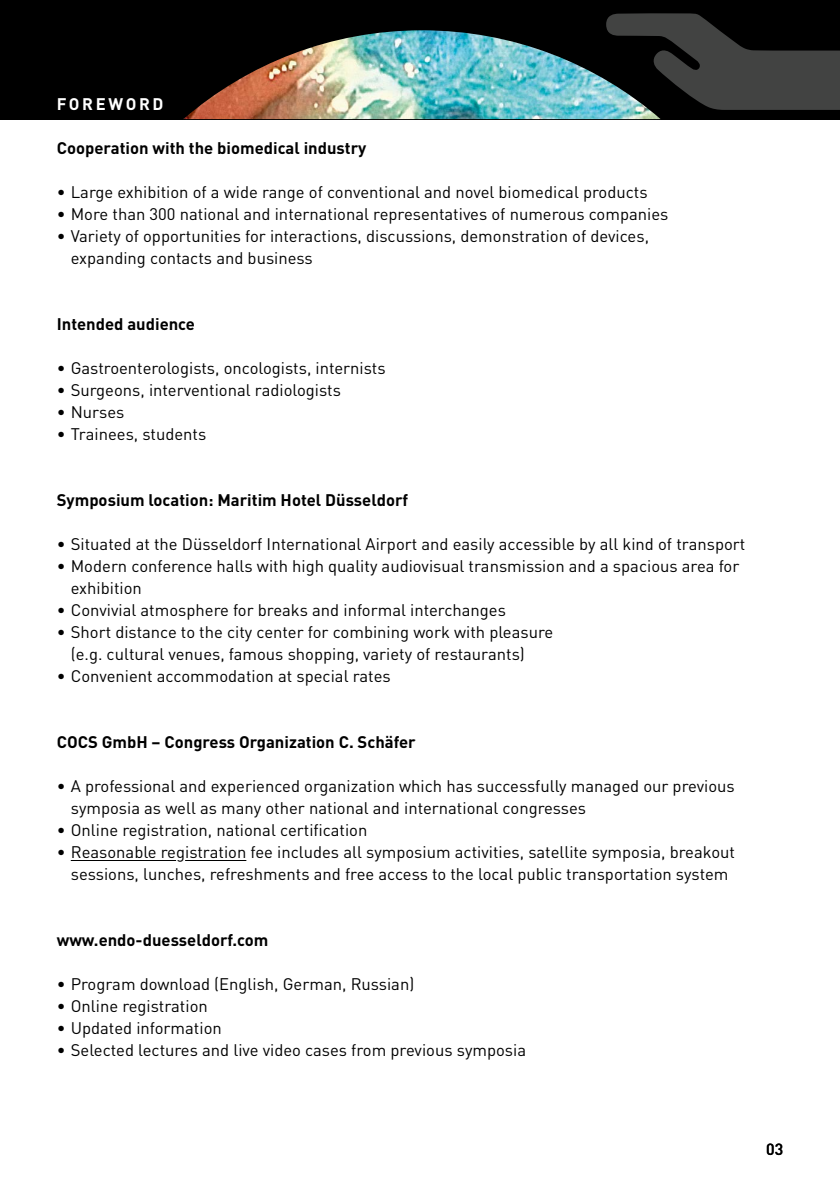
<style>
.page{position:relative;width:840px;height:1191px;background:#fff}
.page>*{position:absolute;margin:0;border:0;box-sizing:border-box;transform-origin:0 0}
.t1{font:16.6px/22px "DIN";color:#000}
.t2{font:700 16.6px "DIN";color:#000}
.t3{font:700 16.6px "DIN";letter-spacing:.16em;color:#fff}
.t4{font:500 16px "DIN";color:#000}
</style>
<div class="page">
<div style="left:0;top:0;width:839px;height:119px;background:#000"></div>
<hr style="left:71px;top:860px;width:105px;height:1px;background:#000">
<hr style="left:185px;top:860px;width:61px;height:1px;background:#000">
<svg style="left:606px;top:13px;width:233px;height:97px"></svg>
<img style="left:183px;top:30px;width:477px;height:89px">
<p class="t3" style="left:57px;top:93px;width:108px">FOREWORD</p>
<p class="t2" style="left:57px;top:137px;width:311px">Cooperation with the biomedical industry</p>
<p class="t1" style="left:57px;top:181px;width:592px">• Large exhibition of a wide range of conventional and novel biomedical products</p>
<p class="t1" style="left:57px;top:203px;width:612px">• More than 300 national and international representatives of numerous companies</p>
<p class="t1" style="left:71px;top:225px;width:579px;text-indent:-14px">• Variety of opportunities for interactions, discussions, demonstration of devices, expanding contacts and business</p>
<p class="t2" style="left:57px;top:313px;width:140px">Intended audience</p>
<p class="t1" style="left:57px;top:357px;width:330px">• Gastroenterologists, oncologists, internists</p>
<p class="t1" style="left:57px;top:379px;width:285px">• Surgeons, interventional radiologists</p>
<p class="t1" style="left:57px;top:401px;width:69px">• Nurses</p>
<p class="t1" style="left:57px;top:423px;width:151px">• Trainees, students</p>
<p class="t2" style="left:57px;top:489px;width:353px">Symposium location: Maritim Hotel Düsseldorf</p>
<p class="t1" style="left:57px;top:533px;width:689px">• Situated at the Düsseldorf International Airport and easily accessible by all kind of transport</p>
<p class="t1" style="left:71px;top:555px;width:669px;text-indent:-14px">• Modern conference halls with high quality audiovisual transmission and a spacious area for exhibition</p>
<p class="t1" style="left:57px;top:599px;width:450px">• Convivial atmosphere for breaks and informal interchanges</p>
<p class="t1" style="left:71px;top:621px;width:484px;text-indent:-14px">• Short distance to the city center for combining work with pleasure (e.g. cultural venues, famous shopping, variety of restaurants)</p>
<p class="t1" style="left:57px;top:665px;width:335px">• Convenient accommodation at special rates</p>
<p class="t2" style="left:57px;top:731px;width:360px">COCS GmbH – Congress Organization C. Schäfer</p>
<p class="t1" style="left:71px;top:775px;width:665px;text-indent:-14px">• A professional and experienced organization which has successfully managed our previous symposia as well as many other national and international congresses</p>
<p class="t1" style="left:57px;top:819px;width:312px">• Online registration, national certification</p>
<p class="t1" style="left:57px;top:841px;width:679px;text-align:center">• Reasonable registration fee includes all symposium activities, satellite symposia, breakout sessions, lunches, refreshments and free access to the local public transportation system</p>
<p class="t2" style="left:57px;top:929px;width:213px">www.endo-duesseldorf.com</p>
<p class="t1" style="left:57px;top:973px;width:359px">• Program download (English, German, Russian)</p>
<p class="t1" style="left:57px;top:995px;width:152px">• Online registration</p>
<p class="t1" style="left:57px;top:1017px;width:166px">• Updated information</p>
<p class="t1" style="left:57px;top:1039px;width:470px">• Selected lectures and live video cases from previous symposia</p>
<p class="t4" style="left:765px;top:1139px;width:19px">03</p>
</div>
